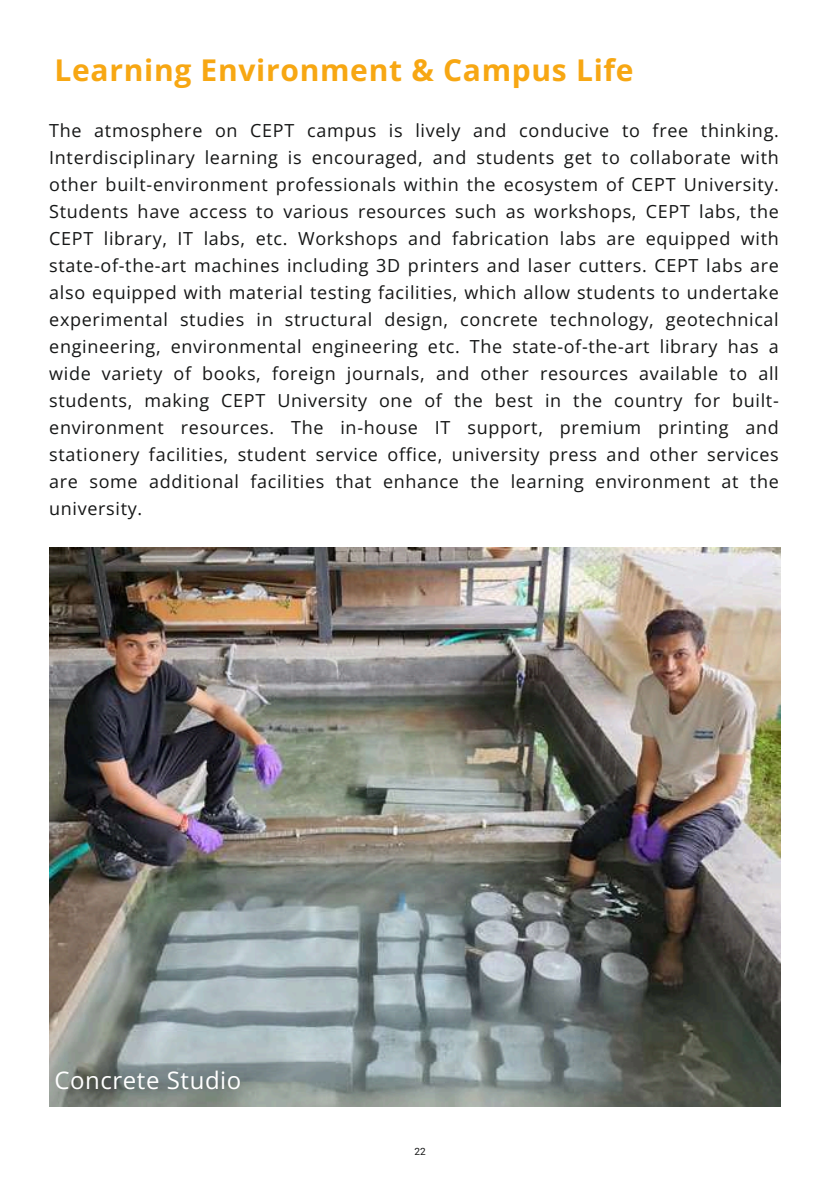
<style>
.page{position:relative;width:839px;height:1191px;background:#fff}
.page>*{position:absolute;margin:0;border:0;box-sizing:border-box;transform-origin:0 0}
.t1{font:700 30px "Open Sans";letter-spacing:.025em;color:#f7a713}
.t2{font:24px "Open Sans";letter-spacing:.025em;color:#fff}
.t3{font:18px/27px "Open Sans";letter-spacing:.035em;color:#151616;text-align:justify}
.t4{font:10px "Roboto";color:#151616}
</style>
<div class="page">
<img style="left:49px;top:547px;width:731px;height:560px">
<h1 class="t1" style="left:55px;top:49px;width:580px">Learning Environment &amp; Campus Life</h1>
<p class="t3" style="left:49px;top:117px;width:731px">The atmosphere on CEPT campus is lively and conducive to free thinking.<br>Interdisciplinary learning is encouraged, and students get to collaborate with other built-environment professionals within the ecosystem of CEPT University.<br>Students have access to various resources such as workshops, CEPT labs, the CEPT library, IT labs, etc. Workshops and fabrication labs are equipped with state-of-the-art machines including 3D printers and laser cutters. CEPT labs are also equipped with material testing facilities, which allow students to undertake experimental studies in structural design, concrete technology, geotechnical engineering, environmental engineering etc. The state-of-the-art library has a wide variety of books, foreign journals, and other resources available to all students, making CEPT University one of the best in the country for built&shy;environment resources. The in-house IT support, premium printing and stationery facilities, student service office, university press and other services are some additional facilities that enhance the learning environment at the university.</p>
<h2 class="t2" style="left:55px;top:1064px;width:188px">Concrete Studio</h2>
<p class="t4" style="left:414px;top:1145px;width:13px">22</p>
</div>
